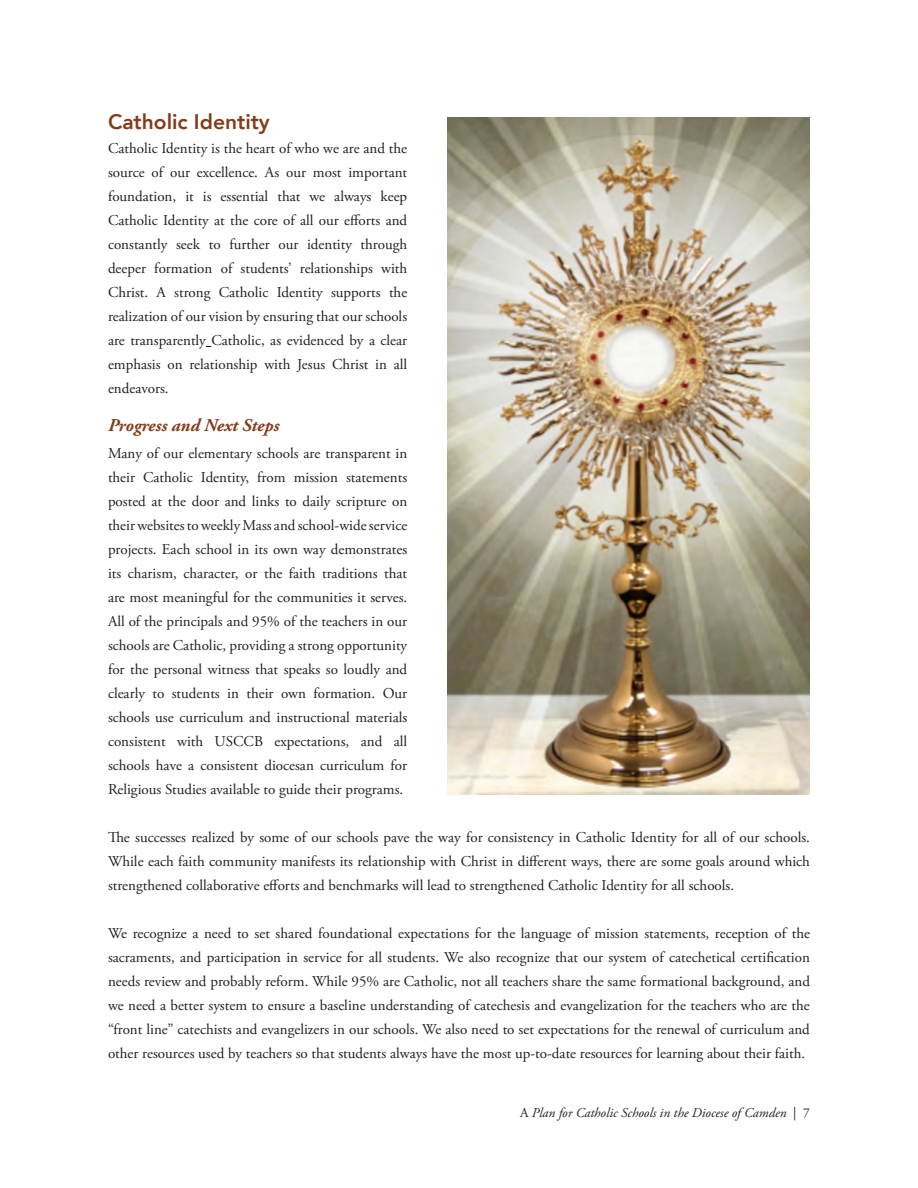
<style>
.page{position:relative;width:918px;height:1188px;background:#fff}
.page>*{position:absolute;margin:0;border:0;box-sizing:border-box;transform-origin:0 0}
.t1{font:800 21px "Avenir";color:#833d1b}
.sub_head_ital{font:italic 700 18px "Adobe Garamond Pro";color:#833d1b}
.t2{font:15px/24px "Adobe Garamond Pro";color:#231f20;text-align:justify}
.t3{font:italic 13.5px "Adobe Garamond Pro";color:#231f20}
.s1{font-style:normal}
</style>
<div class="page">
<img style="left:448px;top:117px;width:362px;height:677px">
<p class="t1" style="left:108px;top:105px;width:163px">Catholic Identity</p>
<p class="t2" style="left:108px;top:137px;width:301px">Catholic Identity is the heart of who we are and the source of our excellence. As our most important foundation, it is essential that we always keep Catholic Identity at the core of all our efforts and constantly seek to further our identity through deeper formation of students’ relationships with Christ. A strong Catholic Identity supports the realization of our vision by ensuring that our schools are transparently Catholic, as evidenced by a clear emphasis on relationship with Jesus Christ in all endeavors.</p>
<p class="sub_head_ital" style="left:108px;top:414px;width:173px">Progress and Next Steps</p>
<p class="t2" style="left:108px;top:441px;width:301px">Many of our elementary schools are transparent in their Catholic Identity, from mission statements posted at the door and links to daily scripture on their websites to weekly Mass and school-wide service projects. Each school in its own way demonstrates its charism, character, or the faith traditions that are most meaningful for the communities it serves.<br>All of the principals and 95% of the teachers in our schools are Catholic, providing a strong opportunity for the personal witness that speaks so loudly and clearly to students in their own formation. Our schools use curriculum and instructional materials consistent with USCCB expectations, and all schools have a consistent diocesan curriculum for Religious Studies available to guide their programs.</p>
<p class="t2" style="left:108px;top:825px;width:704px">The successes realized by some of our schools pave the way for consistency in Catholic Identity for all of our schools.<br>While each faith community manifests its relationship with Christ in different ways, there are some goals around which strengthened collaborative efforts and benchmarks will lead to strengthened Catholic Identity for all schools.</p>
<p class="t2" style="left:108px;top:921px;width:703px">We recognize a need to set shared foundational expectations for the language of mission statements, reception of the sacraments, and participation in service for all students. We also recognize that our system of catechetical certification needs review and probably reform. While 95% are Catholic, not all teachers share the same formational background, and we need a better system to ensure a baseline understanding of catechesis and evangelization for the teachers who are the “front line” catechists and evangelizers in our schools. We also need to set expectations for the renewal of curriculum and other resources used by teachers so that students always have the most up-to-date resources for learning about their faith.</p>
<p class="t3" style="left:520px;top:1104px;width:291px"><span class="s1">A</span> Plan for Catholic Schools in the Diocese of Camden <span class="s1">| 7</span></p>
</div>
